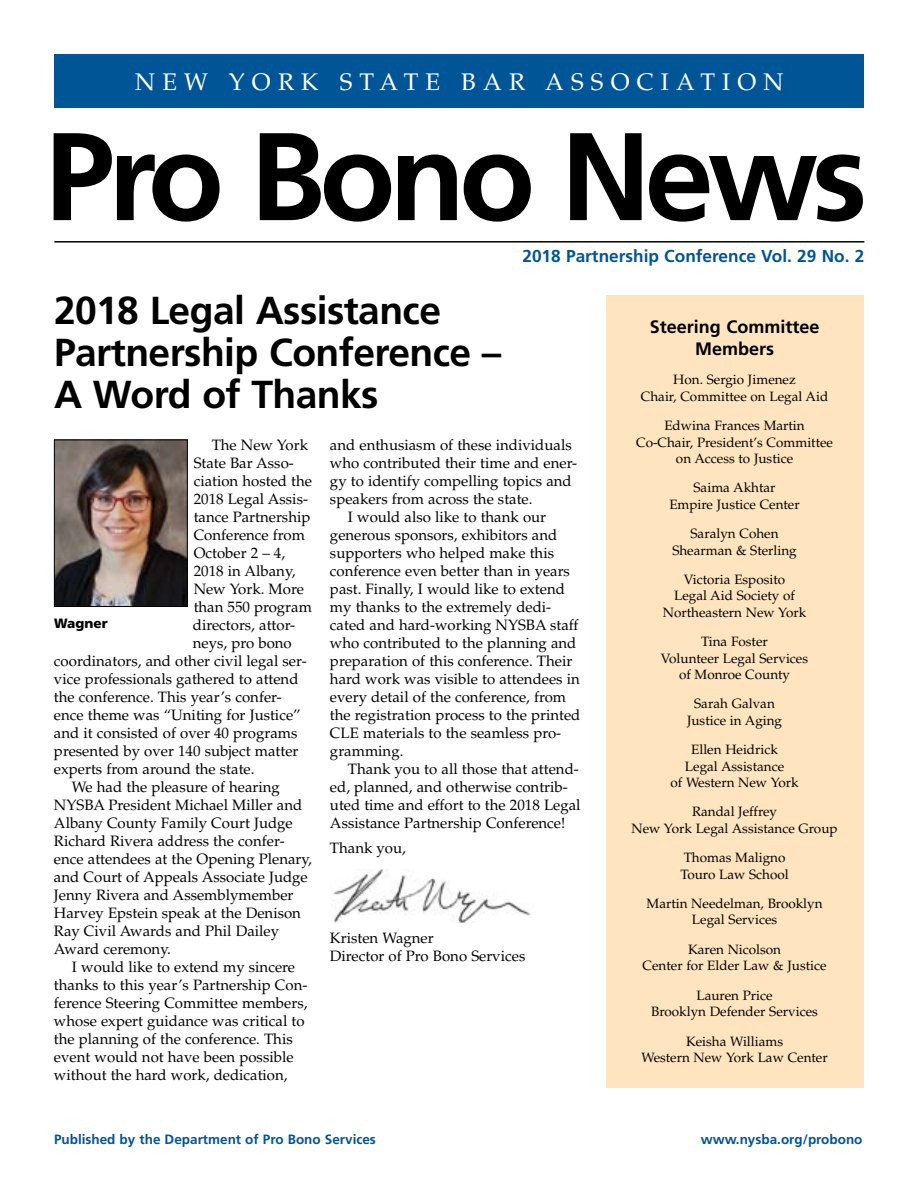
<style>
.page{position:relative;width:918px;height:1188px;background:#fff}
.page>*{position:absolute;margin:0;border:0;box-sizing:border-box;transform-origin:0 0}
.t1{font:700 124.5px "Frutiger";letter-spacing:-.05em;color:#000}
.t2{font:700 39px/42px "Frutiger";letter-spacing:-.015em;color:#000}
.t3{font:24px "Palatino";letter-spacing:.3em;color:#fff}
.t4{font:700 18px/21.6px "Frutiger";color:#000;text-align:center}
.t5{font:700 17.25px "Frutiger";color:#005596}
.t6{font:15px/18px "Palatino";color:#000}
.t7{font:13.5px/16.2px "Palatino";color:#000;text-align:center}
.t8{font:700 13.5px "Frutiger";color:#005596}
.t9{font:900 13.5px "Frutiger";color:#000}
</style>
<div class="page">
<div style="left:606px;top:295px;width:258px;height:793px;background:#ffe4c0"></div>
<div style="left:54px;top:54px;width:810px;height:54px;background:#005596"></div>
<hr style="left:54px;top:241px;width:810px;height:2px;background:#000">
<img style="left:56px;top:442px;width:130px;height:163px">
<div style="left:54px;top:440px;width:134px;height:167px;border:1px solid #000"></div>
<img style="left:330px;top:869px;width:201px;height:53px">
<h3 class="t3" style="left:135px;top:68px;width:650px">NEW YORK STATE BAR ASSOCIATION</h3>
<h1 class="t1" style="left:45px;top:104px;width:824px">Pro Bono News</h1>
<p class="t5" style="left:522px;top:246px;width:343px">2018 Partnership Conference Vol. 29 No. 2</p>
<h2 class="t2" style="left:54px;top:290px;width:449px">2018 Legal Assistance<br>Partnership Conference –<br>A Word of Thanks</h2>
<p class="t6" style="left:212px;top:436px;width:98px">The New York</p>
<p class="t6" style="left:194px;top:454px;width:102px">State Bar Asso-</p>
<p class="t6" style="left:194px;top:472px;width:120px">ciation hosted the</p>
<p class="t6" style="left:194px;top:490px;width:116px">2018 Legal Assis-</p>
<p class="t6" style="left:194px;top:508px;width:118px">tance Partnership</p>
<p class="t6" style="left:194px;top:526px;width:113px">Conference from</p>
<p class="t6" style="left:194px;top:544px;width:93px">October 2 – 4,</p>
<p class="t6" style="left:194px;top:562px;width:103px">2018 in Albany,</p>
<p class="t6" style="left:194px;top:580px;width:112px">New York. More</p>
<p class="t6" style="left:194px;top:598px;width:120px">than 550 program</p>
<p class="t6" style="left:193px;top:616px;width:104px">directors, attor-</p>
<p class="t6" style="left:193px;top:634px;width:100px">neys, pro bono</p>
<p class="t6" style="left:54px;top:652px;width:254px">coordinators, and other civil legal ser-</p>
<p class="t6" style="left:54px;top:670px;width:246px">vice professionals gathered to attend</p>
<p class="t6" style="left:54px;top:688px;width:229px">the conference. This year’s confer-</p>
<p class="t6" style="left:54px;top:706px;width:248px">ence theme was “Uniting for Justice”</p>
<p class="t6" style="left:54px;top:724px;width:245px">and it consisted of over 40 programs</p>
<p class="t6" style="left:54px;top:742px;width:246px">presented by over 140 subject matter</p>
<p class="t6" style="left:54px;top:760px;width:202px">experts from around the state.</p>
<p class="t6" style="left:72px;top:778px;width:209px">We had the pleasure of hearing</p>
<p class="t6" style="left:54px;top:796px;width:250px">NYSBA President Michael Miller and</p>
<p class="t6" style="left:54px;top:814px;width:240px">Albany County Family Court Judge</p>
<p class="t6" style="left:54px;top:832px;width:232px">Richard Rivera address the confer-</p>
<p class="t6" style="left:54px;top:850px;width:260px">ence attendees at the Opening Plenary,</p>
<p class="t6" style="left:54px;top:868px;width:255px">and Court of Appeals Associate Judge</p>
<p class="t6" style="left:54px;top:886px;width:241px">Jenny Rivera and Assemblymember</p>
<p class="t6" style="left:54px;top:904px;width:249px">Harvey Epstein speak at the Denison</p>
<p class="t6" style="left:54px;top:922px;width:227px">Ray Civil Awards and Phil Dailey</p>
<p class="t6" style="left:54px;top:940px;width:118px">Award ceremony.</p>
<p class="t6" style="left:72px;top:958px;width:225px">I would like to extend my sincere</p>
<p class="t6" style="left:54px;top:976px;width:255px">thanks to this year’s Partnership Con-</p>
<p class="t6" style="left:54px;top:994px;width:255px">ference Steering Committee members,</p>
<p class="t6" style="left:54px;top:1012px;width:252px">whose expert guidance was critical to</p>
<p class="t6" style="left:54px;top:1030px;width:240px">the planning of the conference. This</p>
<p class="t6" style="left:54px;top:1048px;width:241px">event would not have been possible</p>
<p class="t6" style="left:54px;top:1066px;width:235px">without the hard work, dedication,</p>
<p class="t6" style="left:330px;top:436px;width:243px">and enthusiasm of these individuals</p>
<p class="t6" style="left:330px;top:454px;width:249px">who contributed their time and ener-</p>
<p class="t6" style="left:330px;top:472px;width:243px">gy to identify compelling topics and</p>
<p class="t6" style="left:330px;top:490px;width:204px">speakers from across the state.</p>
<p class="t6" style="left:348px;top:508px;width:200px">I would also like to thank our</p>
<p class="t6" style="left:330px;top:526px;width:229px">generous sponsors, exhibitors and</p>
<p class="t6" style="left:330px;top:544px;width:226px">supporters who helped make this</p>
<p class="t6" style="left:330px;top:562px;width:241px">conference even better than in years</p>
<p class="t6" style="left:330px;top:580px;width:236px">past. Finally, I would like to extend</p>
<p class="t6" style="left:330px;top:598px;width:223px">my thanks to the extremely dedi-</p>
<p class="t6" style="left:330px;top:616px;width:250px">cated and hard-working NYSBA staff</p>
<p class="t6" style="left:330px;top:634px;width:248px">who contributed to the planning and</p>
<p class="t6" style="left:330px;top:652px;width:244px">preparation of this conference. Their</p>
<p class="t6" style="left:330px;top:670px;width:251px">hard work was visible to attendees in</p>
<p class="t6" style="left:330px;top:688px;width:238px">every detail of the conference, from</p>
<p class="t6" style="left:330px;top:706px;width:252px">the registration process to the printed</p>
<p class="t6" style="left:330px;top:724px;width:233px">CLE materials to the seamless pro-</p>
<p class="t6" style="left:330px;top:742px;width:75px">gramming.</p>
<p class="t6" style="left:348px;top:760px;width:232px">Thank you to all those that attend-</p>
<p class="t6" style="left:330px;top:778px;width:239px">ed, planned, and otherwise contrib-</p>
<p class="t6" style="left:330px;top:796px;width:252px">uted time and effort to the 2018 Legal</p>
<p class="t6" style="left:330px;top:814px;width:237px">Assistance Partnership Conference!</p>
<p class="t6" style="left:330px;top:839px;width:77px">Thank you,</p>
<p class="t9" style="left:54px;top:616px;width:55px">Wagner</p>
<p class="t6" style="left:330px;top:929px;width:197px">Kristen Wagner<br>Director of Pro Bono Services</p>
<p class="t4" style="left:650px;top:316px;width:171px">Steering Committee<br>Members</p>
<p class="t7" style="left:641px;top:372px;width:189px">Hon. Sergio Jimenez<br>Chair, Committee on Legal Aid</p>
<p class="t7" style="left:636px;top:418px;width:198px">Edwina Frances Martin<br>Co-Chair, President’s Committee on Access to Justice</p>
<p class="t7" style="left:669px;top:480px;width:132px">Saima Akhtar<br>Empire Justice Center</p>
<p class="t7" style="left:672px;top:526px;width:126px">Saralyn Cohen<br>Shearman &amp; Sterling</p>
<p class="t7" style="left:663px;top:572px;width:145px">Victoria Esposito<br>Legal Aid Society of<br>Northeastern New York</p>
<p class="t7" style="left:661px;top:634px;width:149px">Tina Foster<br>Volunteer Legal Services of Monroe County</p>
<p class="t7" style="left:687px;top:696px;width:97px">Sarah Galvan<br>Justice in Aging</p>
<p class="t7" style="left:670px;top:742px;width:130px">Ellen Heidrick<br>Legal Assistance<br>of Western New York</p>
<p class="t7" style="left:632px;top:804px;width:208px">Randal Jeffrey<br>New York Legal Assistance Group</p>
<p class="t7" style="left:680px;top:850px;width:110px;text-align:left">Thomas Maligno<br>Touro Law School</p>
<p class="t7" style="left:647px;top:896px;width:178px">Martin Needelman, Brooklyn<br>Legal Services</p>
<p class="t7" style="left:643px;top:942px;width:185px">Karen Nicolson<br>Center for Elder Law &amp; Justice</p>
<p class="t7" style="left:651px;top:988px;width:168px">Lauren Price<br>Brooklyn Defender Services</p>
<p class="t7" style="left:641px;top:1034px;width:188px">Keisha Williams<br>Western New York Law Center</p>
<p class="t8" style="left:54px;top:1132px;width:323px">Published by the Department of Pro Bono Services</p>
<p class="t8" style="left:701px;top:1132px;width:163px">www.nysba.org/probono</p>
</div>
